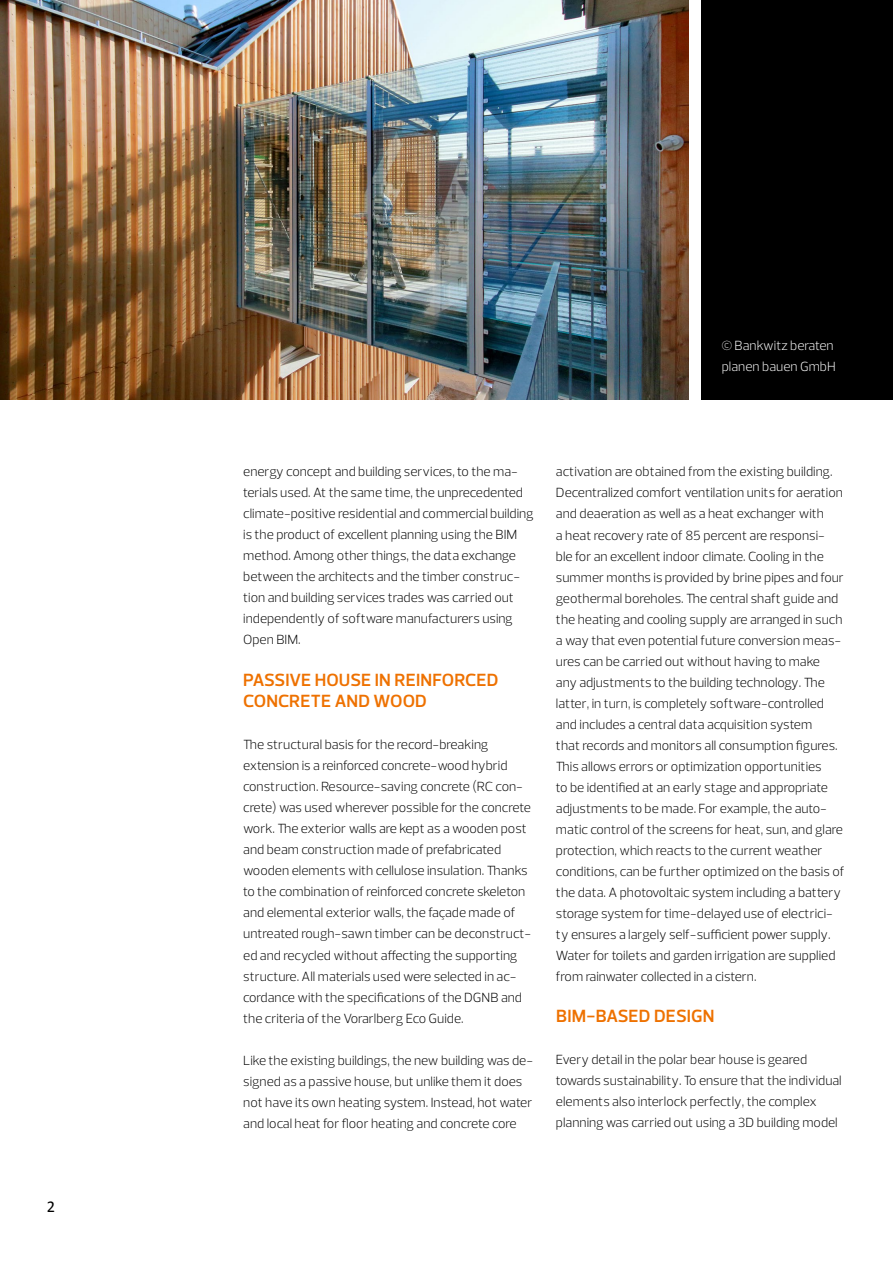
<style>
.page{position:relative;width:893px;height:1263px;background:#fff}
.page>*{position:absolute;margin:0;border:0;box-sizing:border-box;transform-origin:0 0}
.t1{font:600 18px/21px "Prelo";letter-spacing:.015em;color:#ee7100}
.t2{font:16.5px "Calibri";color:#000}
.t3{font:300 13.5px/21px "Prelo";color:#000}
.t4{font:300 13.5px/21px "Prelo";color:#fff}
</style>
<div class="page">
<div style="left:702px;top:0;width:191px;height:400px;background:#000"></div>
<img style="left:0;top:0;width:689px;height:400px">
<p class="t2" style="left:47px;top:1197px;width:10px">2</p>
<p class="t4" style="left:722px;top:335px;width:113px">© Bankwitz beraten planen bauen GmbH</p>
<p class="t3" style="left:243px;top:461px;width:292px">energy concept and building services, to the ma&shy;terials used. At the same time, the unprecedented climate-positive residential and commercial building is the product of excellent planning using the BIM method. Among other things, the data exchange between the architects and the timber construc&shy;tion and building services trades was carried out independently of software manufacturers using Open BIM.</p>
<h1 class="t1" style="left:243px;top:670px;width:20px">PASSI</h1>
<h1 class="t1" style="left:243px;top:670px;width:254px;text-indent:46px">VE HOUSE IN REINFORCED<br>CONCRETE AND</h1>
<h1 class="t1" style="left:374px;top:691px;width:53px">WOOD</h1>
<p class="t3" style="left:243px;top:734px;width:290px">The structural basis for the record-breaking extension is a reinforced concrete-wood hybrid construction. Resource-saving concrete (RC con&shy;crete) was used wherever possible for the concrete work. The exterior walls are kept as a wooden post and beam construction made of prefabricated wooden elements with cellulose insulation. Thanks to the combination of reinforced concrete skeleton and elemental exterior walls, the façade made of untreated rough-sawn timber can be deconstruct&shy;ed and recycled without affecting the supporting structure. All materials used were selected in ac&shy;cordance with the specifications of the DGN</p>
<p class="t3" style="left:490px;top:986px;width:33px">B and</p>
<p class="t3" style="left:243px;top:1007px;width:222px">the criteria of the Vorarlberg Eco Guide.</p>
<p class="t3" style="left:243px;top:1049px;width:291px">Like the existing buildings, the new building was de&shy;signed as a passive house, but unlike them it does not have its own heating system. Instead, hot water and local heat for floor heating and concrete core</p>
<p class="t3" style="left:556px;top:461px;width:290px">activation are obtained from the existing building.<br>Decentralized comfort ventilation units for aeration and deaeration as well as a heat exchanger with<br>a heat recovery rate of 85 percent are responsi&shy;ble for an excellent indoor climate. Cooling in the summer months is provided by brine pipes and four geothermal boreholes. The central shaft guide and the heating and cooling supply are arranged in such a way that even potential future conversion meas&shy;ures can be carried out without having to make<br>any adjustments to the building technology. The latter, in turn, is completely software-controlled and includes a central data acquisition system<br>that records and monitors all consumption figures.<br>This allows errors or optimization opportunities<br>to be identified at an early stage and appropriate adjustments to be made. For example, the auto&shy;matic control of the screens for heat, sun, and glare protection, which reacts to the current weather conditions, can be further optimized on the basis of the data. A photovoltaic system including a battery storage system for time-delayed use of electrici&shy;ty ensures a largely self-sufficient power supply.<br>Water for toilets and garden irrigation are supplied from rainwater collected in a cistern.</p>
<h1 class="t1" style="left:556px;top:1006px;width:51px">BIM-BAS</h1>
<h1 class="t1" style="left:629px;top:1006px;width:58px">ED DESIGN</h1>
<p class="t3" style="left:556px;top:1049px;width:287px">Every detail in the polar bear house is geared towards sustainability. To ensure that the individual elements also interlock perfectly, the complex planning was carried out using a 3D building model</p>
</div>
